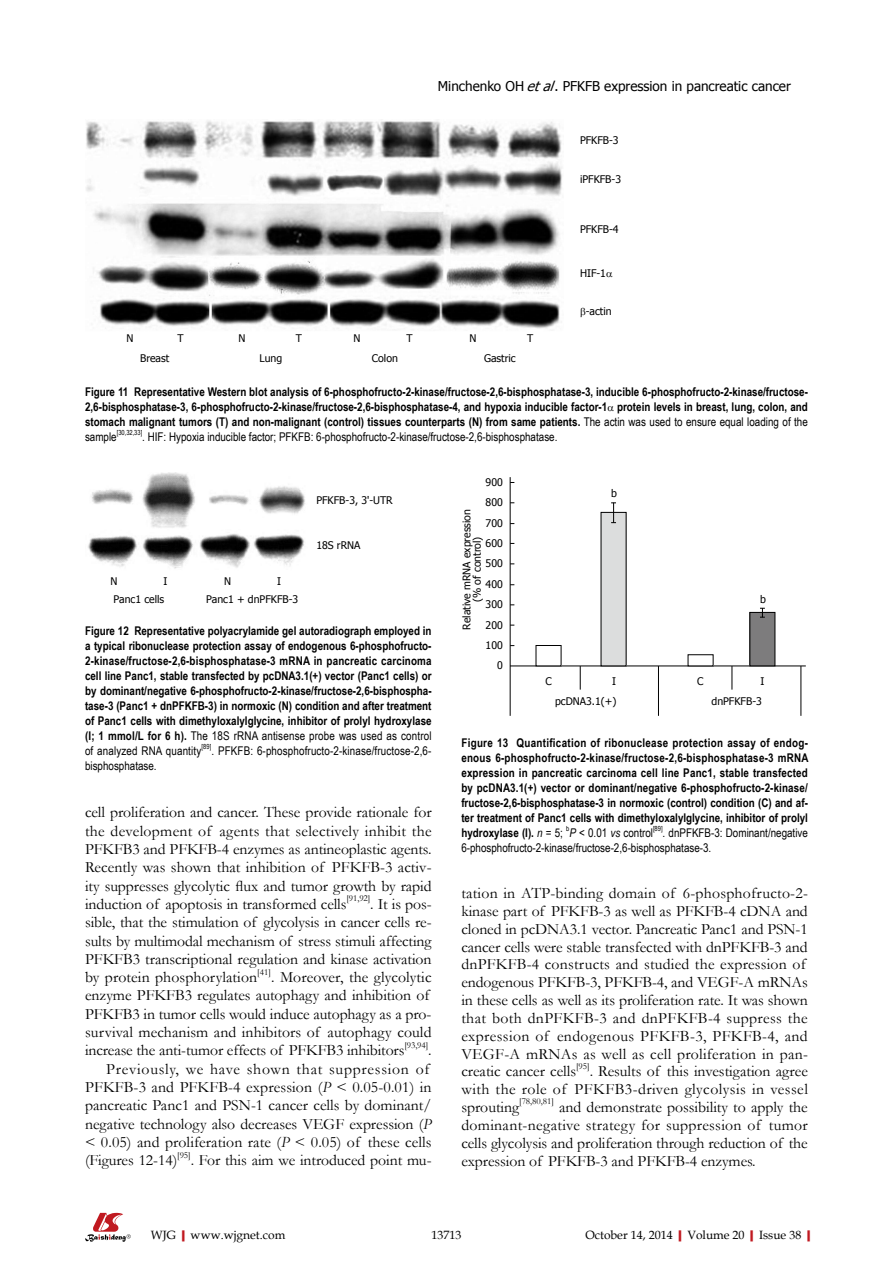
<style>
.page{position:relative;width:893px;height:1263px;background:#fff}
.page>*{position:absolute;margin:0;border:0;box-sizing:border-box;transform-origin:0 0}
.t1{font:15.75px/17.9px "Garamond";color:#000;text-align:justify}
.t2{font:15.75px "Garamond";letter-spacing:.045em;color:#000}
.t3{font:13.5px "Tahoma";color:#000}
.t4{font:700 12px/15px "Arial Narrow";color:#000;text-align:justify}
.t5{font:12px/15px "Arial Narrow";color:#000}
.t6{font:12px "Book Antiqua";color:#000}
.t7{font:10.5px/20.4px "Tahoma";color:#000;text-align:right}
.t8{font:9.15px "Garamond";letter-spacing:-.005em;color:#000}
.t9{font:7.05px "Arial Narrow";color:#000}
.s1{font-style:italic}
.s2{font-weight:400}
.s3{font-weight:400;font-style:italic}
.s4{font-weight:700;color:#c01920}
</style>
<div class="page">
<svg style="left:85px;top:1213px;width:46px;height:29px"></svg>
<img style="left:86px;top:121px;width:476px;height:208px">
<img style="left:88px;top:473px;width:217px;height:96px">
<hr style="left:510px;top:666px;width:296px;height:1px;background:#000">
<hr style="left:510px;top:477px;width:1px;height:239px;background:#000">
<svg style="left:580px;top:666px;width:1px;height:24px"></svg>
<div style="left:536px;top:645px;width:25px;height:21px;border:1px solid #000"></div>
<div style="left:601px;top:512px;width:25px;height:154px;background:#dcdddd"></div>
<svg style="left:611px;top:503px;width:5px;height:20px"></svg>
<div style="left:750px;top:612px;width:25px;height:54px;background:#7d7c7d"></div>
<div style="left:750px;top:612px;width:25px;height:54px;border:1px solid #000"></div>
<svg style="left:760px;top:608px;width:5px;height:10px"></svg>
<hr style="left:658px;top:666px;width:1px;height:50px;background:#000">
<hr style="left:801px;top:666px;width:1px;height:50px;background:#000">
<svg style="left:732px;top:666px;width:1px;height:24px"></svg>
<p class="t3" style="left:438px;top:77px;width:354px">Minchenko OH <span class="s1">etal</span>. PFKFB expression in pancreatic cancer</p>
<p class="t7" style="left:580px;top:130px;width:40px">PFKFB-3</p>
<p class="t7" style="left:580px;top:169px;width:43px">iPFKFB-3</p>
<p class="t7" style="left:580px;top:219px;width:40px">PFKFB-4</p>
<p class="t7" style="left:580px;top:262px;width:28px">HIF-1</p>
<p class="t7" style="left:586px;top:301px;width:27px">-actin</p>
<p class="t7" style="left:469px;top:328px;width:9px">N</p>
<p class="t7" style="left:527px;top:328px;width:8px">T</p>
<p class="t7" style="left:484px;top:348px;width:33px">Gastric</p>
<p class="t4" style="left:85px;top:383px;width:724px">Figure 11 Representative Western blot analysis of 6-phosphofructo-2-kinase/fructose-2,6-bisphosphatase-3, inducible 6-phosphofructo-2-kinase/fructose-2,6-bisphosphatase-3, 6-phosphofructo-2-kinase/fructose-2,6-bisphosphatase-4, and hypoxia inducible factor-1 protein levels in breast, lung, colon, and stomach malignant tumors (T) and non-malignant (control) tissues counterparts (N) from same patients. <span class="s2">The actin was used to ensure equal loading of the sample</span></p>
<p class="t7" style="left:238px;top:328px;width:9px">N</p>
<p class="t7" style="left:296px;top:328px;width:8px">T</p>
<p class="t7" style="left:259px;top:348px;width:24px">Lung</p>
<p class="t7" style="left:353px;top:328px;width:9px">N</p>
<p class="t7" style="left:406px;top:328px;width:8px">T</p>
<p class="t7" style="left:372px;top:348px;width:27px">Colon</p>
<p class="t7" style="left:126px;top:328px;width:9px">N</p>
<p class="t7" style="left:177px;top:328px;width:8px">T</p>
<p class="t7" style="left:140px;top:348px;width:31px">Breast</p>
<p class="t9" style="left:117px;top:427px;width:27px">[30,32,33]</p>
<p class="t5" style="left:142px;top:429px;width:417px">. HIF: Hypoxia inducible factor; PFKFB: 6-phosphofructo-2-kinase/fructose-2,6-bisphosphatase.</p>
<p class="t7" style="left:316px;top:489px;width:78px">PFKFB-3, 3'-UTR</p>
<p class="t7" style="left:316px;top:535px;width:46px">18S rRNA</p>
<p class="t7" style="left:206px;top:572px;width:94px;line-height:17.4px;text-align:left;text-indent:71px">I<br>Panc1 + dnPFKFB-3</p>
<p class="t4" style="left:85px;top:623px;width:348px">Figure 12 Representative polyacrylamide gel autoradiograph employed in a typical ribonuclease protection assay of endogenous 6-phosphofructo-2-kinase/fructose-2,6-bisphosphatase-3 mRNA in pancreatic carcinoma cell line Panc1, stable transfected by pcDNA3.1(+) vector (Panc1 cells) or by dominant/negative 6-phosphofructo-2-kinase/fructose-2,6-bisphospha&shy;tase-3 (Panc1 + dnPFKFB-3) in normoxic (N) condition and after treatment of Panc1 cells with dimethyloxalylglycine, inhibitor of prolyl hydroxylase (I; 1 mmol/L for 6 h). <span class="s2">The 18S rRNA antisense probe was used as control of analyzed RNA quantity</span></p>
<p class="t7" style="left:111px;top:571px;width:9px">N</p>
<p class="t7" style="left:114px;top:572px;width:55px;line-height:17.4px;text-align:left;text-indent:50px">I<br>Panc1 cells</p>
<p class="t7" style="left:224px;top:571px;width:9px">N</p>
<p class="t9" style="left:201px;top:742px;width:11px">[89]</p>
<p class="t5" style="left:211px;top:743px;width:222px">. PFKFB: 6-phosphofructo-2-kinase/fructose-2,6-</p>
<p class="t5" style="left:85px;top:758px;width:73px">bisphosphatase.</p>
<p class="t1" style="left:85px;top:803px;width:348px;line-height:18.3px">cell proliferation and cancer. These provide rationale for the development of agents that selectively inhibit the PFKFB3 and PFKFB-4 enzymes as antineoplastic agents.<br>Recently was shown that inhibition of PFKFB-3 activ&shy;ity suppresses glycolytic flux and tumor growth by rapid induction of apoptosis in transformed cells</p>
<p class="t8" style="left:346px;top:892px;width:25px">[91,92]</p>
<p class="t1" style="left:85px;top:894px;width:348px;line-height:18.3px;text-indent:285px">. It is pos&shy;sible, that the stimulation of glycolysis in cancer cells re&shy;sults by multimodal mechanism of stress stimuli affecting PFKFB3 transcriptional regulation and kinase activation by protein phosphorylation</p>
<p class="t8" style="left:257px;top:965px;width:15px">[41]</p>
<p class="t1" style="left:85px;top:968px;width:348px;line-height:18.3px;text-align:left;text-indent:186px">. Moreover, the glycolytic enzyme PFKFB3 regulates autophagy and inhibition of PFKFB3 in tumor cells would induce autophagy as a pro&shy;survival mechanism and inhibitors of autophagy could increase the anti-tumor effects of PFKFB3 inhibitors</p>
<p class="t8" style="left:404px;top:1039px;width:25px">[93,94]</p>
<p class="t1" style="left:428px;top:1041px;width:5px">.</p>
<p class="t2" style="left:106px;top:1058px;width:325px">Previously, we have shown that suppression of</p>
<p class="t1" style="left:85px;top:1078px;width:348px">PFKFB-3 and PFKFB-4 expression (<span class="s1">P</span> &lt; 0.05-0.01) in</p>
<p class="t1" style="left:85px;top:1096px;width:348px">pancreatic Panc1 and PSN-1 cancer cells by dominant/</p>
<p class="t1" style="left:85px;top:1114px;width:348px">negative technology also decreases VEGF expression (<span class="s1">P</span></p>
<p class="t1" style="left:85px;top:1132px;width:348px">&lt; 0.05) and proliferation rate (<span class="s1">P</span> &lt; 0.05) of these cells</p>
<p class="t1" style="left:85px;top:1151px;width:94px">(Figures 12-14)</p>
<p class="t8" style="left:177px;top:1148px;width:15px">[95]</p>
<p class="t1" style="left:191px;top:1151px;width:242px">. For this aim we introduced point mu-</p>
<p class="t7" style="left:486px;top:471px;width:19px">900<br>800<br>700<br>600<br>500<br>400<br>300<br>200<br>100<br>0</p>
<p class="t7" style="left:611px;top:483px;width:7px">b</p>
<p class="t7" style="left:545px;top:670px;width:8px">C</p>
<p class="t7" style="left:555px;top:671px;width:63px;line-height:19.8px">I pcDNA3.1(+)</p>
<p class="t7" style="left:461px;top:630px;width:122px;line-height:10.5px;text-align:center;rotate:-90deg">Relative mRNA expression (% of control)</p>
<p class="t7" style="left:760px;top:588px;width:7px">b</p>
<p class="t7" style="left:697px;top:670px;width:8px">C</p>
<p class="t7" style="left:711px;top:671px;width:54px;line-height:19.8px">I dnPFKFB-3</p>
<p class="t4" style="left:461px;top:735px;width:349px">Figure 13 Quantification of ribonuclease protection assay of endog&shy;enous 6-phosphofructo-2-kinase/fructose-2,6-bisphosphatase-3 mRNA expression in pancreatic carcinoma cell line Panc1, stable transfected by pcDNA3.1(+) vector or dominant/negative 6-phosphofructo-2-kinase/ fructose-2,6-bisphosphatase-3 in normoxic (control) condition (C) and af&shy;ter treatment of Panc1 cells with dimethyloxalylglycine, inhibitor of prolyl hydroxylase (I). <span class="s3">n</span> <span class="s2">= 5;</span></p>
<p class="t9" style="left:566px;top:824px;width:5px">b</p>
<p class="t5" style="left:569px;top:825px;width:85px"><span class="s1">P</span> &lt; 0.01 <span class="s1">vs</span> control</p>
<p class="t9" style="left:653px;top:824px;width:11px">[89]</p>
<p class="t5" style="left:461px;top:825px;width:348px;text-indent:201px">. dnPFKFB-3: Dominant/negative<br>6-phosphofructo-2-kinase/fructose-2,6-bisphosphatase-3.</p>
<p class="t1" style="left:461px;top:884px;width:348px;text-align:left">tation in ATP-binding domain of 6-phosphofructo-2- kinase part of PFKFB-3 as well as PFKFB-4 cDNA and cloned in pcDNA3.1 vector. Pancreatic Panc1 and PSN-1 cancer cells were stable transfected with dnPFKFB-3 and dnPFKFB-4 constructs and studied the expression of endogenous PFKFB-3, PFKFB-4, and VEGF-A mRNAs in these cells as well as its proliferation rate. It was shown that both dnPFKFB-3 and dnPFKFB-4 suppress the expression of endogenous PFKFB-3, PFKFB-4, and VEGF-A mRNAs as well as cell proliferation in pan&shy;creatic cancer cells</p>
<p class="t8" style="left:576px;top:1060px;width:15px">[95]</p>
<p class="t1" style="left:461px;top:1062px;width:348px;text-indent:128px">. Results of this investigation agree with the role of PFKFB3-driven glycolysis in vessel sprouting</p>
<p class="t8" style="left:519px;top:1095px;width:36px">[78,80,81]</p>
<p class="t1" style="left:461px;top:1098px;width:348px;text-indent:98px">and demonstrate possibility to apply the dominant-negative strategy for suppression of tumor cells glycolysis and proliferation through reduction of the expression of PFKFB-3 and PFKFB-4 enzymes.</p>
<p class="t6" style="left:151px;top:1226px;width:136px">WJG<span class="s4">|</span>www.wjgnet.com</p>
<p class="t6" style="left:431px;top:1226px;width:31px">13713</p>
<p class="t6" style="left:585px;top:1226px;width:232px">October 14, 2014<span class="s4">|</span>Volume 20<span class="s4">|</span>Issue 38<span class="s4">|</span></p>
</div>
